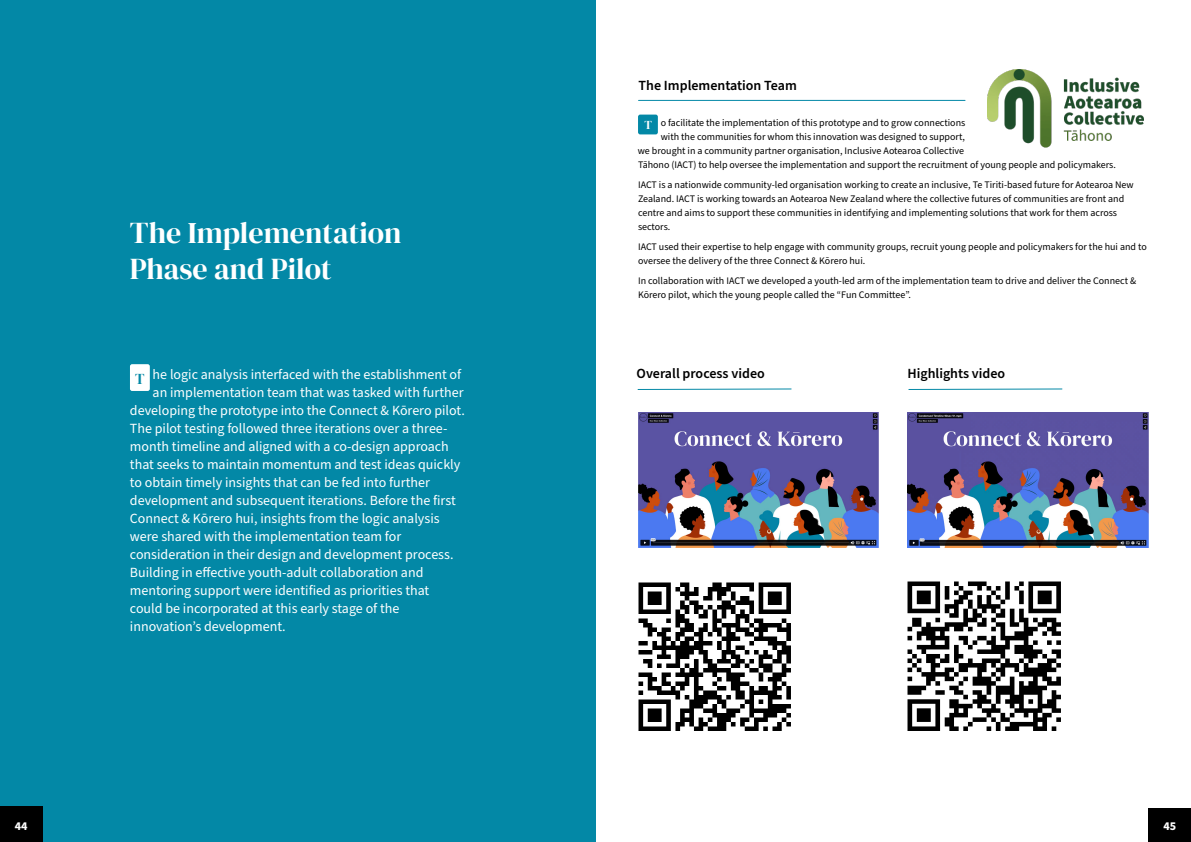
<style>
.page{position:relative;width:1191px;height:842px;background:#fff}
.page>*{position:absolute;margin:0;border:0;box-sizing:border-box;transform-origin:0 0}
.t1{font:30px/36px "DM Serif Display";color:#fff}
.t2{font:15px "DM Serif Display";color:#0388a6}
.t3{font:14px "Source Sans Pro";color:#fff}
.t4{font:600 14px "Source Sans Pro";color:#000}
.t5{font:700 12px "Source Sans Pro";color:#fff}
.t6{font:12px "DM Serif Display";color:#fff}
.t7{font:10px/14px "Source Sans Pro";color:#000}
</style>
<div class="page">
<div style="left:1148px;top:808px;width:43px;height:34px;background:#000"></div>
<div style="left:0;top:0;width:595px;height:842px;background:#0388a6"></div>
<div style="left:0;top:806px;width:43px;height:36px;background:#000"></div>
<div style="left:130px;top:364px;width:20px;height:27px;background:#fff;border-radius:2px"></div>
<div style="left:638px;top:115px;width:20px;height:19px;background:#0388a6;border-radius:2px"></div>
<img style="left:987px;top:69px;width:156px;height:79px">
<hr style="left:638px;top:100px;width:327px;height:1px;background:#0388a6">
<svg style="left:637px;top:388px;width:155px;height:2px"></svg>
<svg style="left:908px;top:388px;width:155px;height:2px"></svg>
<img style="left:638px;top:582px;width:153px;height:149px">
<img style="left:907px;top:582px;width:154px;height:149px">
<img style="left:638px;top:412px;width:240px;height:136px">
<img style="left:907px;top:412px;width:241px;height:136px">
<p class="t5" style="left:15px;top:818px;width:14px">44</p>
<h1 class="t1" style="left:130px;top:215px;width:273px">The Implementation<br>Phase and Pilot</h1>
<h3 class="t3" style="left:153px;top:364px;width:310px">he logic analysis interfaced with the establishment of</h3>
<h3 class="t3" style="left:153px;top:382px;width:312px">an implementation team that was tasked with further</h3>
<h3 class="t3" style="left:130px;top:400px;width:336px">developing the prototype into the Connect &amp; Kōrero pilot.</h3>
<h3 class="t3" style="left:130px;top:418px;width:319px">The pilot testing followed three iterations over a three-</h3>
<h3 class="t3" style="left:130px;top:436px;width:320px">month timeline and aligned with a co-design approach</h3>
<h3 class="t3" style="left:130px;top:454px;width:332px">that seeks to maintain momentum and test ideas quickly</h3>
<h3 class="t3" style="left:130px;top:472px;width:301px">to obtain timely insights that can be fed into further</h3>
<h3 class="t3" style="left:130px;top:491px;width:327px">development and subsequent iterations. Before the first</h3>
<h3 class="t3" style="left:130px;top:509px;width:311px">Connect &amp; Kōrero hui, insights from the logic analysis</h3>
<h3 class="t3" style="left:130px;top:527px;width:273px">were shared with the implementation team for</h3>
<h3 class="t3" style="left:130px;top:545px;width:325px">consideration in their design and development process.</h3>
<h3 class="t3" style="left:130px;top:563px;width:295px">Building in effective youth-adult collaboration and</h3>
<h3 class="t3" style="left:130px;top:581px;width:301px">mentoring support were identified as priorities that</h3>
<h3 class="t3" style="left:130px;top:599px;width:271px">could be incorporated at this early stage of the</h3>
<h3 class="t3" style="left:130px;top:617px;width:157px">innovation’s development.</h3>
<h2 class="t2" style="left:135px;top:370px;width:11px">T</h2>
<h3 class="t4" style="left:638px;top:76px;width:160px">The Implementation Team</h3>
<p class="t7" style="left:638px;top:116px;width:329px;text-align:right">o facilitate the implementation of this prototype and to grow connections<br>with the communities for whom this innovation was designed to support,<br>we brought in a community partner organisation, Inclusive Aotearoa Collective</p>
<p class="t6" style="left:644px;top:118px;width:9px">T</p>
<p class="t7" style="left:638px;top:156px;width:497px;line-height:19.7px">Tāhono (IACT) to help oversee the implementation and support the recruitment of young people and policymakers.<br>IACT is a nationwide community-led organisation working to create an inclusive, Te Tiriti-based future for Aotearoa New</p>
<p class="t7" style="left:638px;top:192px;width:488px">Zealand. IACT is working towards an Aotearoa New Zealand where the collective futures of communities are front and centre and aims to support these communities in identifying and implementing solutions that work for them across sectors.</p>
<p class="t7" style="left:638px;top:240px;width:510px">IACT used their expertise to help engage with community groups, recruit young people and policymakers for the hui and to oversee the delivery of the three Connect &amp; Kōrero hui.</p>
<p class="t7" style="left:638px;top:273px;width:499px">In collaboration with IACT we developed a youth-led arm of the implementation team to drive and deliver the Connect &amp;<br>Kōrero pilot, which the young people called the “Fun Committee”.</p>
<h3 class="t4" style="left:636px;top:364px;width:130px">Overall process video</h3>
<h3 class="t4" style="left:907px;top:364px;width:99px">Highlights video</h3>
<p class="t5" style="left:1163px;top:818px;width:14px">45</p>
</div>
